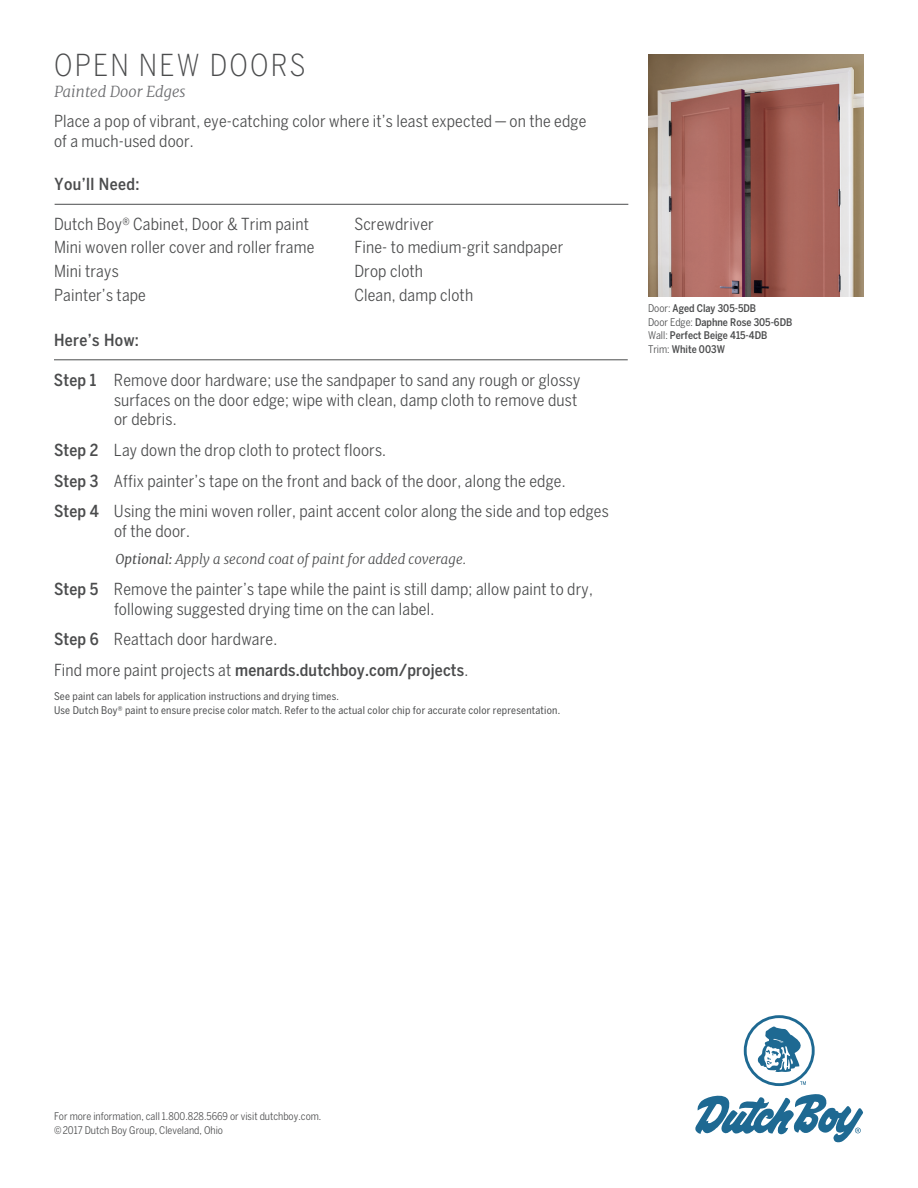
<style>
.page{position:relative;width:918px;height:1188px;background:#fff}
.page>*{position:absolute;margin:0;border:0;box-sizing:border-box;transform-origin:0 0}
.Project_Header{font:300 condensed 30px "Benton Sans";letter-spacing:.075em;color:#4b4c4d}
.How-to_Copy{font:condensed 16.5px/19.8px "Benton Sans";letter-spacing:.01em;color:#4b4c4d}
.Material_List{font:condensed 16.5px/23.9px "Benton Sans";letter-spacing:.01em;color:#4b4c4d}
.Romance_Copy{font:condensed 16.5px/19.5px "Benton Sans";letter-spacing:.01em;color:#4b4c4d}
.How-to_Copy-2{font:500 condensed 16.5px "Benton Sans";letter-spacing:.01em;color:#4b4c4d}
.Supply_Steps_Header{font:500 condensed 16.5px "Benton Sans";letter-spacing:.025em;color:#4b4c4d}
.Material_List-2{font:500 condensed 16.5px "Benton Sans";letter-spacing:.025em;color:#4b4c4d}
.Project_Subhead{font:italic 300 15px "Merriweather";color:#6c6d70}
.Tip_Copy{font:italic 300 13.5px "Merriweather";color:#4b4c4d}
.Disclaimer_Copy{font:condensed 10.5px "Benton Sans";letter-spacing:.02em;color:#4b4c4d}
.Copyright{font:condensed 10.5px/14.2px "Benton Sans";color:#4b4c4d}
.Paint_Color_Callout{font:500 condensed 10.5px "Benton Sans";color:#4b4c4d}
.s1{font-weight:500}
.s2{font-weight:400}
</style>
<div class="page">
<hr style="left:55px;top:204px;width:573px;height:1px;background:#4b4c4d">
<hr style="left:54px;top:359px;width:574px;height:1px;background:#4b4c4d">
<svg style="left:695px;top:1015px;width:168px;height:128px"></svg>
<img style="left:648px;top:54px;width:216px;height:243px">
<p class="Project_Header" style="left:54px;top:48px;width:253px">OPEN NEW DOORS</p>
<p class="Project_Subhead" style="left:54px;top:83px;width:133px">Painted Door Edges</p>
<p class="Romance_Copy" style="left:54px;top:112px;width:534px">Place a pop of vibrant, eye-catching color where it’s least expected—on the edge of a much-used door.</p>
<p class="Supply_Steps_Header" style="left:55px;top:175px;width:87px">You’ll Need:</p>
<p class="Material_List" style="left:54px;top:212px;width:262px">Dutch Boy∏ Cabinet, Door &amp; Trim paint<br>Mini woven roller cover and roller frame<br>Mini trays<br>Painter’s tape</p>
<p class="Material_List-2" style="left:54px;top:330px;width:86px">Here’s How:</p>
<p class="Material_List" style="left:354px;top:212px;width:81px">Screwdriver</p>
<p class="Material_List" style="left:354px;top:235px;width:210px">Fine- to medium-grit sandpaper</p>
<p class="Material_List" style="left:354px;top:259px;width:70px">Drop cloth</p>
<p class="Material_List" style="left:354px;top:283px;width:120px">Clean, damp cloth</p>
<p class="How-to_Copy" style="left:114px;top:370px;width:468px;text-indent:-60px"><span class="s1">Step 1</span> Remove door hardware; use the sandpaper to sand any rough or glossy surfaces on the door edge; wipe with clean, damp cloth to remove dust or debris.</p>
<p class="How-to_Copy" style="left:54px;top:440px;width:334px"><span class="s1">Step 2</span> Lay down the drop cloth to protect floors.</p>
<p class="How-to_Copy" style="left:54px;top:471px;width:513px"><span class="s1">Step 3</span> Affix painter’s tape on the front and back of the door, along the edge.</p>
<p class="How-to_Copy" style="left:114px;top:501px;width:496px;text-indent:-60px"><span class="s1">Step 4</span> Using the mini woven roller, paint accent color along the side and top edges of the door.</p>
<p class="Tip_Copy" style="left:116px;top:551px;width:352px"><span class="s2">Optional:</span> Apply a second coat of paint for added coverage.</p>
<p class="How-to_Copy" style="left:114px;top:579px;width:480px;text-indent:-60px"><span class="s1">Step 5</span> Remove the painter’s tape while the paint is still damp; allow paint to dry, following suggested drying time on the can label.</p>
<p class="How-to_Copy" style="left:54px;top:629px;width:225px"><span class="s1">Step 6</span> Reattach door hardware.</p>
<p class="How-to_Copy-2" style="left:54px;top:660px;width:416px"><span class="s2">Find more paint projects at</span> menards.dutchboy.com/projects<span class="s2">.</span></p>
<p class="Disclaimer_Copy" style="left:54px;top:690px;width:286px">See paint can labels for application instructions and drying times.</p>
<p class="Disclaimer_Copy" style="left:54px;top:704px;width:508px">Use Dutch Boy∏ paint to ensure precise color match. Refer to the actual color chip for accurate color representation.</p>
<p class="Paint_Color_Callout" style="left:648px;top:302px;width:110px"><span class="s2">Door:</span> Aged Clay 305-5DB</p>
<p class="Paint_Color_Callout" style="left:648px;top:316px;width:146px"><span class="s2">Door Edge:</span> Daphne Rose 305-6DB</p>
<p class="Paint_Color_Callout" style="left:648px;top:329px;width:121px"><span class="s2">Wall:</span> Perfect Beige 415-4DB</p>
<p class="Paint_Color_Callout" style="left:648px;top:343px;width:78px"><span class="s2">Trim:</span> White 003W</p>
<p class="Copyright" style="left:54px;top:1109px;width:269px">For more information, call 1.800.828.5669 or visit dutchboy.com. © 2017 Dutch Boy Group, Cleveland, Ohio</p>
</div>
